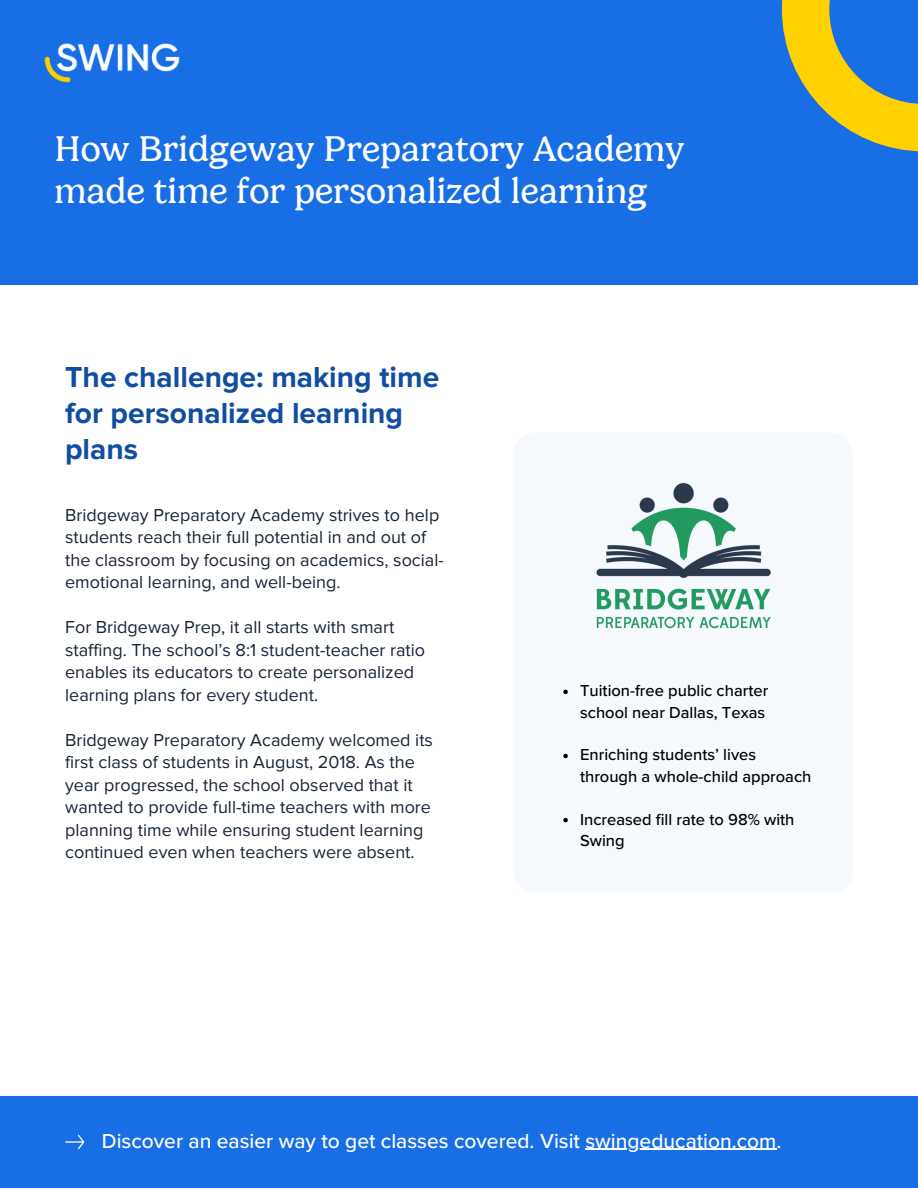
<style>
.page{position:relative;width:918px;height:1188px;background:#fff}
.page>*{position:absolute;margin:0;border:0;box-sizing:border-box;transform-origin:0 0}
.t1{font:36px/42.8px "Gelica";color:#fff}
.t2{font:700 30px/36px "Proxima Nova";color:#114da0}
.t3{font:500 21px "Proxima Nova";color:#fff}
.t4{font:18px/22.5px "Proxima Nova";color:#182438}
.t5{font:500 16.5px/21.3px "Proxima Nova";color:#000}
</style>
<div class="page">
<div style="left:0;top:0;width:918px;height:285px;background:#186ee5"></div>
<svg style="left:782px;top:0;width:136px;height:151px"></svg>
<img style="left:44px;top:43px;width:135px;height:40px">
<div style="left:0;top:1096px;width:918px;height:92px;background:#186ee5"></div>
<div style="left:514px;top:433px;width:339px;height:460px;background:#f6f9fe;border-radius:21px"></div>
<svg style="left:65px;top:1135px;width:19px;height:14px"></svg>
<hr style="left:585px;top:1149px;width:192px;height:1px;background:#fff">
<img style="left:596px;top:483px;width:175px;height:146px">
<svg style="left:563px;top:690px;width:5px;height:4px"></svg>
<svg style="left:563px;top:754px;width:5px;height:4px"></svg>
<svg style="left:563px;top:818px;width:5px;height:4px"></svg>
<h1 class="t1" style="left:54px;top:130px;width:631px">How Bridgeway Preparatory Academy made time for personalized learning</h1>
<h2 class="t2" style="left:65px;top:360px;width:376px">The challenge: making time for personalized learning plans</h2>
<p class="t4" style="left:65px;top:504px;width:380px">Bridgeway Preparatory Academy strives to help students reach their full potential in and out of the classroom by focusing on academics, social&shy;emotional learning, and well-being.</p>
<p class="t4" style="left:65px;top:617px;width:361px">For Bridgeway Prep, it all starts with smart staffing. The school’s 8:1 student-teacher ratio enables its educators to create personalized learning plans for every student.</p>
<p class="t4" style="left:65px;top:729px;width:369px">Bridgeway Preparatory Academy welcomed its first class of students in August, 2018. As the year progressed, the school observed that it wanted to provide full-time teachers with more planning time while ensuring student learning continued even when teachers were absent.</p>
<p class="t5" style="left:580px;top:681px;width:190px">Tuition-free public charter school near Dallas, Texas</p>
<p class="t5" style="left:580px;top:745px;width:233px">Enriching students’ lives through a whole-child approach</p>
<p class="t5" style="left:580px;top:809px;width:216px">Increased fill rate to 98% with<br>Swing</p>
<p class="t3" style="left:102px;top:1128px;width:681px">Discover an easier way to get classes covered. Visit swingeducation.com.</p>
</div>
